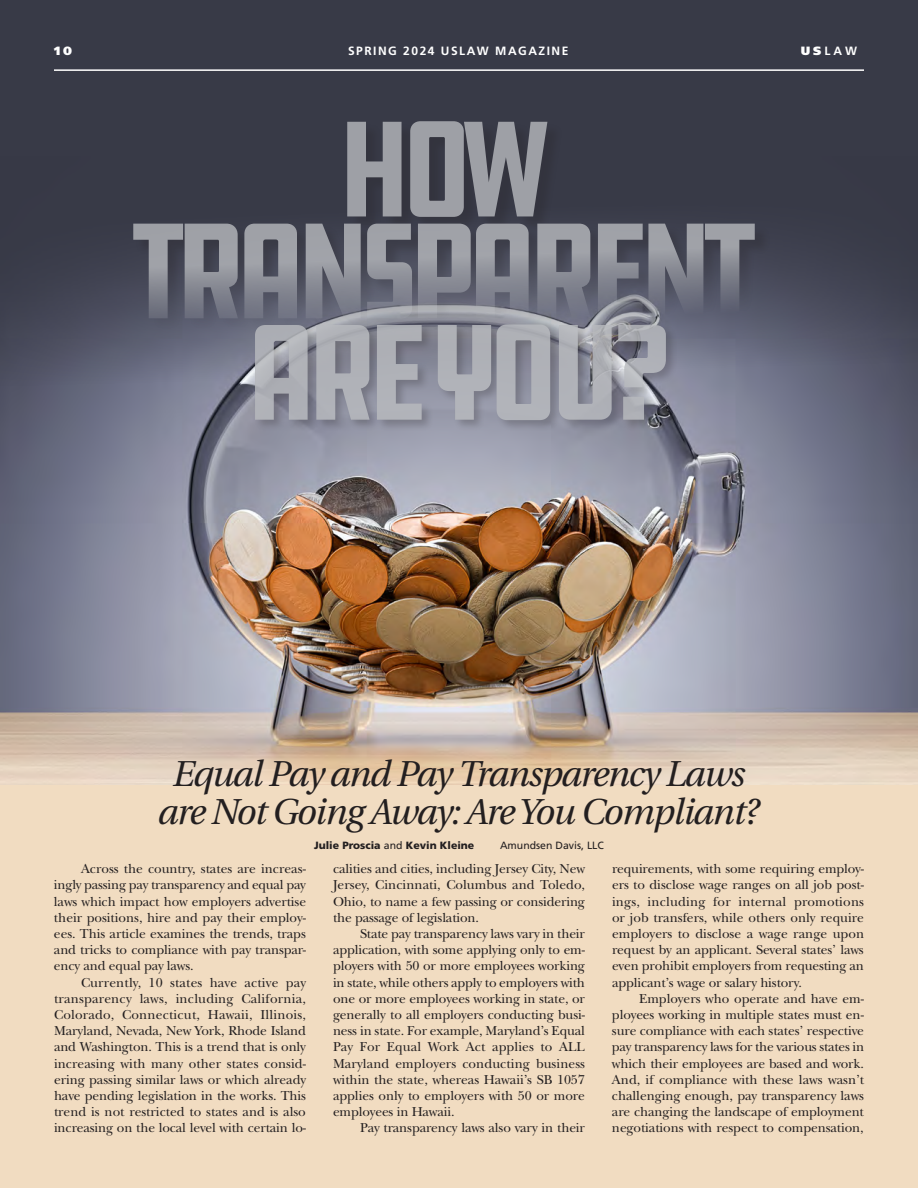
<style>
.page{position:relative;width:918px;height:1188px;background:#fff}
.page>*{position:absolute;margin:0;border:0;box-sizing:border-box;transform-origin:0 0}
.t1{font:condensed 140.25px/101.6px "DDC Hardware";letter-spacing:-.09em;color:#b8babe;text-align:center}
.HEADLINE_UTOPIA{font:italic 36px "Utopia";letter-spacing:-.035em;color:#231f20}
.BODY{font:13.5px/16.2px "New Baskerville";letter-spacing:-.01em;color:#231f20;text-align:justify}
.t2{font:700 12px "Frutiger";letter-spacing:.125em;color:#fff}
.t3{font:900 12px "Frutiger";color:#fff}
.author_name{font:900 10.5px "Frutiger";color:#231f20}
.author_name-2{font:10.5px "Frutiger";color:#231f20}
.s1{font-weight:900}
.s2{font-weight:400}
</style>
<div class="page">
<div style="left:0;top:731px;width:918px;height:457px;background:#f1dcc1"></div>
<div style="left:0;top:0;width:918px;height:744px;background:#383a47"></div>
<hr style="left:54px;top:69px;width:810px;height:2px;background:#fff">
<img style="left:0;top:254px;width:918px;height:531px">
<div style="left:135px;top:123px;width:636px;height:212px;background:#231f20;opacity:.29"></div>
<div style="left:253px;top:322px;width:425px;height:110px;background:#231f20;opacity:.29"></div>
<p class="t3" style="left:54px;top:43px;width:20px">10</p>
<p class="t2" style="left:348px;top:44px;width:222px">SPRING 2024 USLAW MAGAZINE</p>
<p class="t2" style="left:801px;top:44px;width:58px"><span class="s1">US</span>LAW</p>
<h1 class="t1" style="left:130px;top:121px;width:629px">HOW<br>TRANSPARENT<br>ARE YOU?</h1>
<p class="HEADLINE_UTOPIA" style="left:173px;top:754px;width:574px">Equal Pay and Pay Transparency Laws</p>
<p class="HEADLINE_UTOPIA" style="left:158px;top:791px;width:603px">are Not Going Away: Are You Compliant?</p>
<p class="author_name" style="left:314px;top:839px;width:162px">Julie Proscia <span class="s2">and</span> Kevin Kleine</p>
<p class="author_name-2" style="left:500px;top:839px;width:105px">Amundsen Davis, LLC</p>
<p class="BODY" style="left:54px;top:861px;width:254px;text-indent:27px">Across the country, states are increas&shy;ingly passing pay transparency and equal pay laws which impact how employers advertise their positions, hire and pay their employ&shy;ees. This article examines the trends, traps and tricks to compliance with pay transpar&shy;ency and equal pay laws.</p>
<p class="BODY" style="left:54px;top:974px;width:254px;text-indent:27px">Currently, 10 states have active pay transparency laws, including California, Colorado, Connecticut, Hawaii, Illinois, Maryland, Nevada, New York, Rhode Island and Washington. This is a trend that is only increasing with many other states consid&shy;ering passing similar laws or which already have pending legislation in the works. This trend is not restricted to states and is also increasing on the local level with certain lo-</p>
<p class="BODY" style="left:333px;top:861px;width:254px">calities and cities, including Jersey City, New Jersey, Cincinnati, Columbus and Toledo, Ohio, to name a few passing or considering the passage of legislation.</p>
<p class="BODY" style="left:333px;top:926px;width:254px;text-indent:27px">State pay transparency laws vary in their application, with some applying only to em&shy;ployers with 50 or more employees working in state, while others apply to employers with one or more employees working in state, or generally to all employers conducting busi&shy;ness in state. For example, Maryland’s Equal Pay For Equal Work Act applies to ALL Maryland employers conducting business within the state, whereas Hawaii’s SB 1057 applies only to employers with 50 or more employees in Hawaii.</p>
<p class="BODY" style="left:360px;top:1120px;width:227px">Pay transparency laws also vary in their</p>
<p class="BODY" style="left:612px;top:861px;width:254px">requirements, with some requiring employ&shy;ers to disclose wage ranges on all job post&shy;ings, including for internal promotions or job transfers, while others only require employers to disclose a wage range upon request by an applicant. Several states’ laws even prohibit employers from requesting an applicant’s wage or salary history.</p>
<p class="BODY" style="left:612px;top:991px;width:254px;text-indent:27px">Employers who operate and have em&shy;ployees working in multiple states must en&shy;sure compliance with each states’ respective pay transparency laws for the various states in which their employees are based and work.<br>And, if compliance with these laws wasn’t challenging enough, pay transparency laws are changing the landscape of employment negotiations with respect to compensation,</p>
</div>
